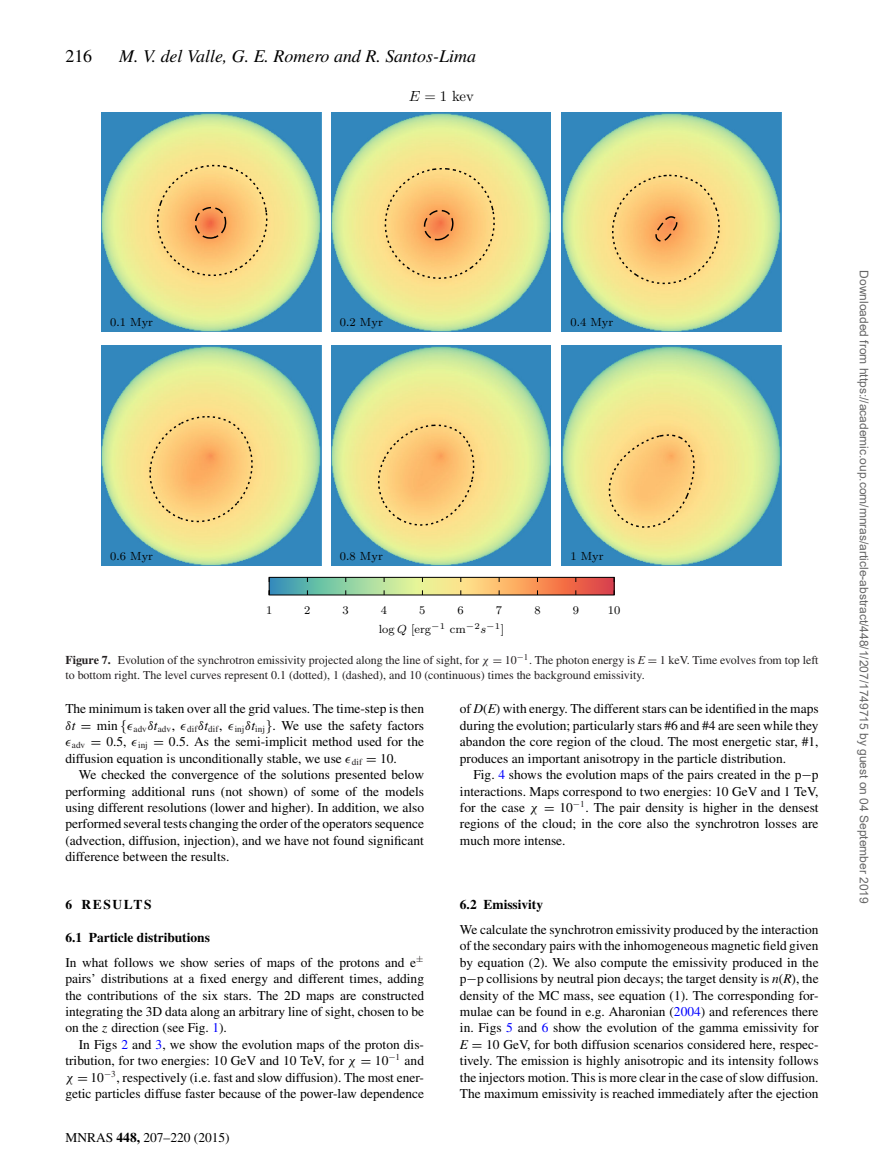
<style>
.page{position:relative;width:893px;height:1174px;background:#fff}
.page>*{position:absolute;margin:0;border:0;box-sizing:border-box;transform-origin:0 0}
.t1{font:italic 18px "Times";color:#000}
.t2{font:18px "Times";color:#000}
.t3{font:14.7px "CMR10";color:#000}
.t4{font:13.5px/16.5px "Times";color:#000;text-align:justify}
.t5{font:700 13.5px "Times";color:#000}
.t6{font:700 13.5px "Times";letter-spacing:.125em;color:#000}
.t7{font:12px/15px "Times";color:#231f20}
.t8{font:12px "Arial";color:#666}
.t9{font:11.7px "CMR8";color:#000}
.s1{font-family:"CMMI10"}
.s2{font-family:"Helvetica"}
.s3{font-family:"CMMI8"}
.s4{font-weight:700}
.s5{font-family:"MTMI"}
.s6{font-family:"MTSY"}
.s7{font-style:italic}
.s8{font-family:"CMSY9"}
.s9{color:#00f}
</style>
<div class="page">
<img style="left:101px;top:112px;width:220px;height:220px">
<svg style="left:156px;top:164px;width:112px;height:113px"></svg>
<img style="left:331px;top:112px;width:220px;height:220px">
<svg style="left:384px;top:167px;width:112px;height:113px"></svg>
<img style="left:562px;top:112px;width:219px;height:220px">
<svg style="left:611px;top:174px;width:109px;height:111px"></svg>
<img style="left:101px;top:346px;width:220px;height:219px">
<svg style="left:149px;top:415px;width:104px;height:108px"></svg>
<svg style="left:268px;top:576px;width:347px;height:19px"></svg>
<img style="left:331px;top:346px;width:220px;height:219px">
<svg style="left:377px;top:423px;width:98px;height:103px"></svg>
<img style="left:562px;top:346px;width:219px;height:219px">
<svg style="left:608px;top:433px;width:87px;height:95px"></svg>
<h1 class="t2" style="left:65px;top:49px;width:28px">216</h1>
<h1 class="t1" style="left:119px;top:49px;width:358px">M. V. del Valle, G. E. Romero and R. Santos-Lima</h1>
<p class="t3" style="left:409px;top:86px;width:67px"><span class="s1">E</span>=1kev</p>
<p class="t9" style="left:110px;top:315px;width:45px">0<span class="s2">.</span>1 Myr</p>
<p class="t9" style="left:340px;top:315px;width:45px">0<span class="s2">.</span>2 Myr</p>
<p class="t9" style="left:570px;top:315px;width:45px">0<span class="s2">.</span>4 Myr</p>
<p class="t9" style="left:110px;top:549px;width:45px">0<span class="s2">.</span>6 Myr</p>
<p class="t9" style="left:340px;top:549px;width:45px">0<span class="s2">.</span>8 Myr</p>
<p class="t9" style="left:570px;top:549px;width:35px">1 Myr</p>
<p class="t9" style="left:266px;top:603px;width:8px">1</p>
<p class="t9" style="left:304px;top:603px;width:8px">2</p>
<p class="t9" style="left:343px;top:603px;width:8px">3</p>
<p class="t9" style="left:381px;top:603px;width:8px">4</p>
<p class="t9" style="left:419px;top:603px;width:8px">5</p>
<p class="t9" style="left:458px;top:603px;width:8px">6</p>
<p class="t9" style="left:496px;top:603px;width:8px">7</p>
<p class="t9" style="left:534px;top:603px;width:8px">8</p>
<p class="t9" style="left:573px;top:603px;width:8px">9</p>
<p class="t9" style="left:608px;top:603px;width:14px">10</p>
<p class="t9" style="left:379px;top:622px;width:127px">log <span class="s3">Q</span> [erg<sup>−</sup><sup>1</sup> cm<sup>−</sup><sup>2</sup><span class="s3">s</span><sup>−</sup><sup>1</sup>]</p>
<p class="t7" style="left:65px;top:653px;width:755px"><span class="s4">Figure 7.</span> Evolution of the synchrotron emissivity projected along the line of sight, for <span class="s5">χ</span> <span class="s6">=</span> 10<sup>−</sup><sup>1</sup>. The photon energy is <span class="s7">E</span> <span class="s6">=</span> 1 keV. Time evolves from top left to bottom right. The level curves represent 0.1 (dotted), 1 (dashed), and 10 (continuous) times the background emissivity.</p>
<p class="t4" style="left:65px;top:701px;width:360px">The minimum is taken over all the grid values. The time-step is then <span class="s5">δ</span><span class="s7">t</span> <span class="s6">=</span> min <span class="s8">{</span><span class="s5">²</span><sub>adv</sub><span class="s5">δ</span><span class="s7">t</span><sub>adv</sub>, <span class="s5">²</span><sub>dif</sub><span class="s5">δ</span><span class="s7">t</span><sub>dif</sub>, <span class="s5">²</span><sub>inj</sub><span class="s5">δ</span><span class="s7">t</span><sub>inj</sub><span class="s8">}</span>. We use the safety factors <span class="s5">²</span><sub>adv</sub> <span class="s6">=</span> 0.5, <span class="s5">²</span><sub>inj</sub> <span class="s6">=</span> 0.5. As the semi-implicit method used for the diffusion equation is unconditionally stable, we use <span class="s5">²</span><sub>dif</sub> <span class="s6">=</span> 10.</p>
<p class="t4" style="left:65px;top:767px;width:360px;text-indent:13px">We checked the convergence of the solutions presented below performing additional runs (not shown) of some of the models using different resolutions (lower and higher). In addition, we also performed several tests changing the order of the operators sequence (advection, diffusion, injection), and we have not found significant difference between the results.</p>
<p class="t6" style="left:65px;top:899px;width:88px">6 RESULTS</p>
<p class="t4" style="left:65px;top:926px;width:359px;line-height:24.6px"><span class="s4">6.1 Particle distributions<br></span>In what follows we show series of maps of the protons and e<sup>±</sup></p>
<p class="t4" style="left:65px;top:971px;width:360px">pairs’ distributions at a fixed energy and different times, adding the contributions of the six stars. The 2D maps are constructed integrating the 3D data along an arbitrary line of sight, chosen to be on the <span class="s5">z</span> direction (see Fig. <span class="s9">1</span>).</p>
<p class="t4" style="left:65px;top:1037px;width:360px;text-indent:13px">In Figs <span class="s9">2</span> and <span class="s9">3</span>, we show the evolution maps of the proton dis&shy;tribution, for two energies: 10 GeV and 10 TeV, for <span class="s5">χ</span> <span class="s6">=</span> 10<sup>−</sup><sup>1</sup> and <span class="s5">χ</span> <span class="s6">=</span> 10<sup>−</sup><sup>3</sup>, respectively (i.e. fast and slow diffusion). The most ener&shy;getic particles diffuse faster because of the power-law dependence</p>
<p class="t4" style="left:460px;top:701px;width:360px">of <span class="s7">D</span>(<span class="s7">E</span>) with energy. The different stars can be identified in the maps during the evolution; particularly stars #6 and #4 are seen while they abandon the core region of the cloud. The most energetic star, #1, produces an important anisotropy in the particle distribution.</p>
<p class="t4" style="left:460px;top:767px;width:360px;text-indent:13px">Fig. <span class="s9">4</span> shows the evolution maps of the pairs created in the p<span class="s6">−</span>p interactions. Maps correspond to two energies: 10 GeV and 1 TeV, for the case <span class="s5">χ</span> <span class="s6">=</span> 10<sup>−</sup><sup>1</sup>. The pair density is higher in the densest regions of the cloud; in the core also the synchrotron losses are much more intense.</p>
<p class="t5" style="left:460px;top:899px;width:85px">6.2 Emissivity</p>
<p class="t4" style="left:460px;top:922px;width:360px">We calculate the synchrotron emissivity produced by the interaction of the secondary pairs with the inhomogeneous magnetic field given by equation (2). We also compute the emissivity produced in the p<span class="s6">−</span>p collisions by neutral pion decays; the target density is <span class="s7">n</span>(<span class="s7">R</span>), the density of the MC mass, see equation (1). The corresponding for&shy;mulae can be found in e.g. Aharonian (<span class="s9">2004</span>) and references there in. Figs <span class="s9">5</span> and <span class="s9">6</span> show the evolution of the gamma emissivity for <span class="s7">E</span> <span class="s6">=</span> 10 GeV, for both diffusion scenarios considered here, respec&shy;tively. The emission is highly anisotropic and its intensity follows the injectors motion. This is more clear in the case of slow diffusion.<br>The maximum emissivity is reached immediately after the ejection</p>
<p class="t4" style="left:65px;top:1130px;width:166px">MNRAS <span class="s4">448,</span> 207–220 (2015)</p>
<p class="t8" style="left:868px;top:270px;width:635px;rotate:90deg">Downloaded from https://academic.oup.com/mnras/article-abstract/448/1/207/1749715 by guest on 04 September 2019</p>
</div>
